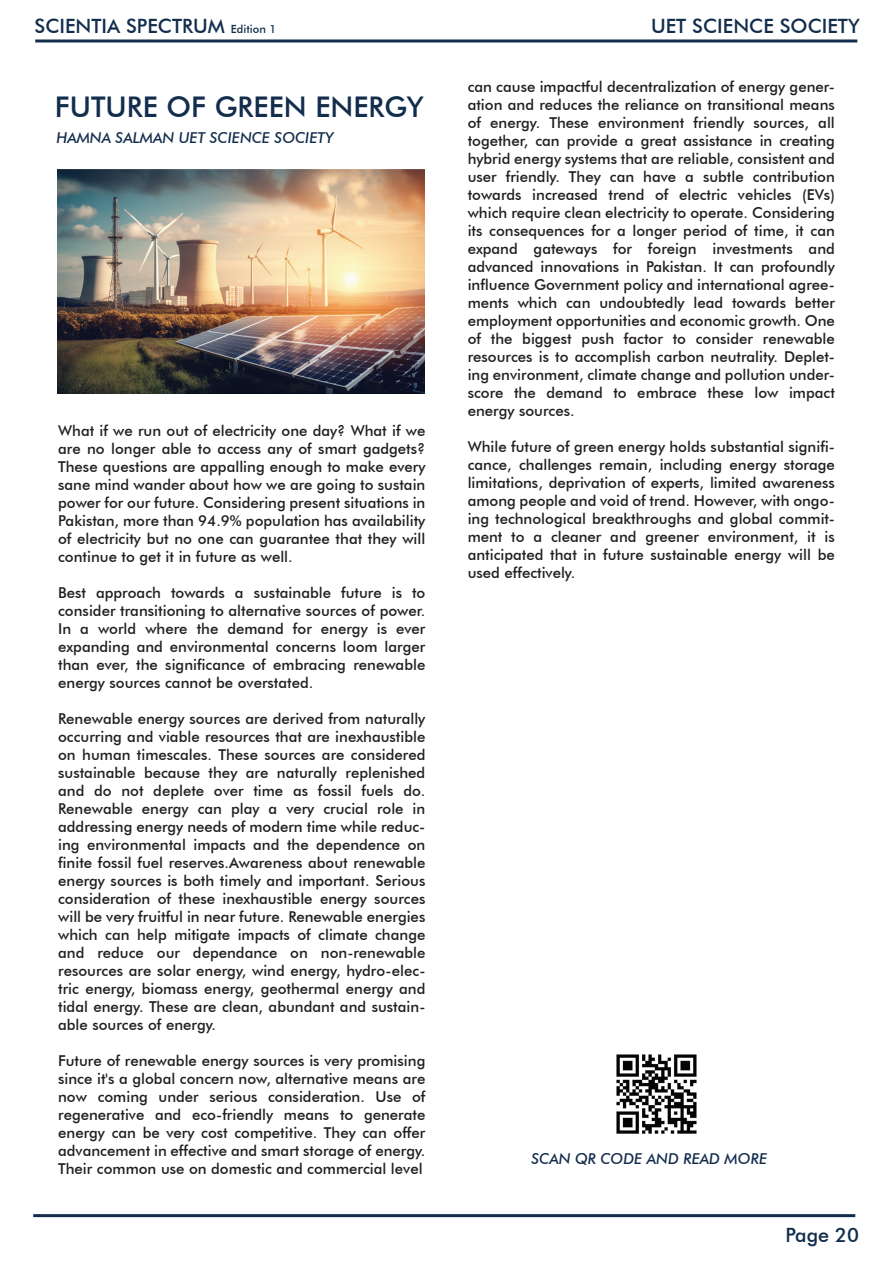
<style>
.page{position:relative;width:893px;height:1263px;background:#fff}
.page>*{position:absolute;margin:0;border:0;box-sizing:border-box;transform-origin:0 0}
.t1{font:500 28.5px "Futura BT";color:#132d4d}
.t2{font:500 19.65px "Futura BT";color:#132d4d}
.t3{font:500 15px/18px "Futura BT";color:#231f20;text-align:justify}
.t4{font:italic 500 15px "Futura BT";color:#132d4d}
.s1{font-size:11.25px}
</style>
<div class="page">
<hr style="left:35px;top:39px;width:822px;height:3px;background:#132d4d">
<hr style="left:33px;top:1214px;width:822px;height:3px;background:#132d4d">
<img style="left:57px;top:169px;width:367px;height:224px">
<img style="left:616px;top:1054px;width:81px;height:80px">
<h2 class="t2" style="left:35px;top:14px;width:243px">SCIENTIA SPECTRUM <span class="s1">Edition 1</span></h2>
<h2 class="t2" style="left:651px;top:14px;width:210px">UET SCIENCE SOCIETY</h2>
<h1 class="t1" style="left:55px;top:89px;width:370px">FUTURE OF GREEN ENERGY</h1>
<p class="t4" style="left:56px;top:129px;width:279px">HAMNA SALMAN UET SCIENCE SOCIETY</p>
<p class="t3" style="left:58px;top:421px;width:369px">What if we run out of electricity one day? What if we are no longer able to access any of smart gadgets?<br>These questions are appalling enough to make every sane mind wander about how we are going to sustain power for our future. Considering present situations in Pakistan, more than 94.9% population has availability of electricity but no one can guarantee that they will continue to get it in future as well.</p>
<p class="t3" style="left:58px;top:583px;width:369px">Best approach towards a sustainable future is to consider transitioning to alternative sources of power.<br>In a world where the demand for energy is ever expanding and environmental concerns loom larger than ever, the significance of embracing renewable energy sources cannot be overstated.</p>
<p class="t3" style="left:58px;top:709px;width:369px">Renewable energy sources are derived from naturally occurring and viable resources that are inexhaustible on human timescales. These sources are considered sustainable because they are naturally replenished and do not deplete over time as fossil fuels do.<br>Renewable energy can play a very crucial role in addressing energy needs of modern time while reduc&shy;ing environmental impacts and the dependence on finite fossil fuel reserves.Awareness about renewable energy sources is both timely and important. Serious consideration of these inexhaustible energy sources will be very fruitful in near future. Renewable energies which can help mitigate impacts of climate change and reduce our dependance on non-renewable resources are solar energy, wind energy, hydro-elec&shy;tric energy, biomass energy, geothermal energy and tidal energy. These are clean, abundant and sustain&shy;able sources of energy.</p>
<p class="t3" style="left:58px;top:1051px;width:369px">Future of renewable energy sources is very promising since it's a global concern now, alternative means are now coming under serious consideration. Use of regenerative and eco-friendly means to generate energy can be very cost competitive. They can offer advancement in effective and smart storage of energy.<br>Their common use on domestic and commercial level</p>
<p class="t3" style="left:468px;top:78px;width:369px">can cause impactful decentralization of energy gener&shy;ation and reduces the reliance on transitional means of energy. These environment friendly sources, all together, can provide a great assistance in creating hybrid energy systems that are reliable, consistent and user friendly. They can have a subtle contribution towards increased trend of electric vehicles (EVs) which require clean electricity to operate. Considering its consequences for a longer period of time, it can expand gateways for foreign investments and advanced innovations in Pakistan. It can profoundly influence Government policy and international agree&shy;ments which can undoubtedly lead towards better employment opportunities and economic growth. One of the biggest push factor to consider renewable resources is to accomplish carbon neutrality. Deplet&shy;ing environment, climate change and pollution under&shy;score the demand to embrace these low impact energy sources.</p>
<p class="t3" style="left:468px;top:438px;width:369px">While future of green energy holds substantial signifi&shy;cance, challenges remain, including energy storage limitations, deprivation of experts, limited awareness among people and void of trend. However, with ongo&shy;ing technological breakthroughs and global commit&shy;ment to a cleaner and greener environment, it is anticipated that in future sustainable energy will be used effectively.</p>
<p class="t4" style="left:531px;top:1150px;width:237px">SCAN QR CODE AND READ MORE</p>
<h2 class="t2" style="left:785px;top:1223px;width:75px">Page 20</h2>
</div>
